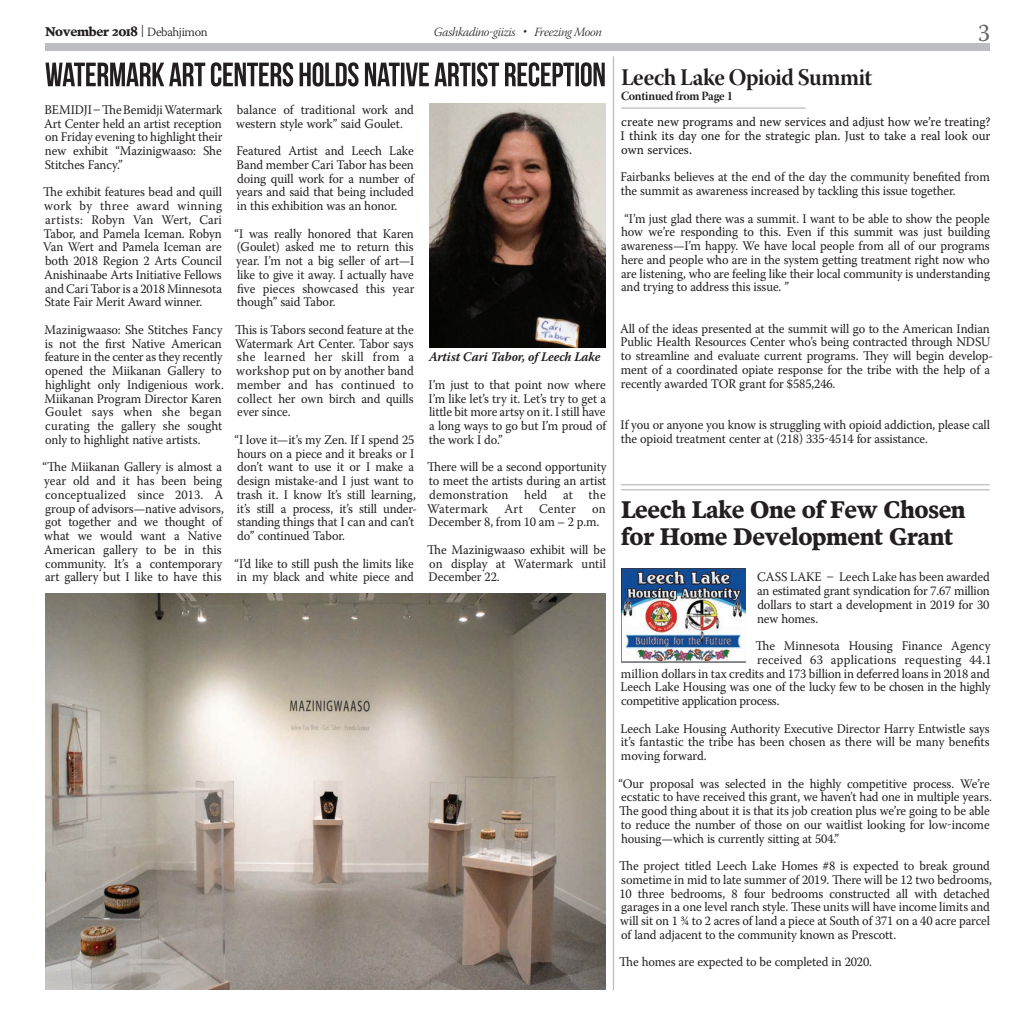
<style>
.page{position:relative;width:1035px;height:1035px;background:#fff}
.page>*{position:absolute;margin:0;border:0;box-sizing:border-box;transform-origin:0 0}
.t1{font:25px "Warnock Pro";color:#636366;scale:.95 1}
.t2{font:700 23.75px/27.1px "Poynter Text";letter-spacing:-.015em;color:#231f20;scale:.95 1}
.t3{font:23.75px "Warnock Pro Bold Subh";letter-spacing:-.02em;color:#231f20;scale:.95 1}
.t4{font:13.12px/13.8px "Warnock Pro";letter-spacing:-.01em;color:#231f20;text-align:justify;scale:.95 1}
.t5{font:13.12px/13.8px "Warnock Pro Capt";letter-spacing:-.01em;color:#231f20;text-align:justify;scale:.95 1}
.t6{font:13.12px "Warnock Pro";letter-spacing:.02em;color:#231f20;scale:.95 1}
.t7{font:italic 700 13.12px "Warnock Pro";letter-spacing:-.01em;color:#231f20;scale:.95 1}
.t8{font:12.5px "Warnock Pro Light It Subh";letter-spacing:-.025em;color:#231f20}
.t9{font:700 12.5px "Poynter Text";letter-spacing:-.025em;color:#231f20}
.t10{font:12.5px "Warnock Pro Bold Subh";letter-spacing:-.02em;color:#231f20;scale:.95 1}
.s1{font-family:"Warnock Pro";font-weight:300}
</style>
<div class="page">
<div style="left:45px;top:43px;width:945px;height:8px;background:#bcbdc0"></div>
<svg style="left:45px;top:62px;width:560px;height:25px"></svg>
<img style="left:429px;top:104px;width:177px;height:243px">
<img style="left:45px;top:594px;width:561px;height:396px">
<hr style="left:613px;top:57px;width:1px;height:932px;background:#bcbdc0">
<hr style="left:622px;top:484px;width:367px;height:1px;background:#bcbdc0">
<hr style="left:622px;top:489px;width:367px;height:1px;background:#bcbdc0">
<hr style="left:622px;top:108px;width:183px;height:1px;background:#bcbdc0">
<img style="left:622px;top:569px;width:124px;height:92px">
<hr style="left:622px;top:661px;width:124px;height:1px;background:#808285">
<hr style="left:622px;top:662px;width:124px;height:1px;background:#808285">
<p class="t9" style="left:45px;top:26px;width:164px">November 2018 <span class="s1">| Debahjimon</span></p>
<h1 class="t1" style="left:978px;top:17px;width:14px">3</h1>
<p class="t8" style="left:434px;top:25px;width:170px">Gashkadino-giizis • Freezing Moon</p>
<p class="t4" style="left:44px;top:102px;width:189px">BEMIDJI – The Bemidji Watermark Art Center held an artist reception on Friday evening to highlight their new exhibit “Mazinigwaaso: She Stitches Fancy.”</p>
<p class="t4" style="left:43px;top:185px;width:190px">The exhibit features bead and quill work by three award winning artists: Robyn Van Wert, Cari Tabor, and Pamela Iceman. Robyn Van Wert and Pamela Iceman are both 2018 Region 2 Arts Council Anishinaabe Arts Initiative Fellows and Cari Tabor is a 2018 Minnesota State Fair Merit Award winner.</p>
<p class="t4" style="left:45px;top:322px;width:190px;text-align:left">Mazinigwaaso: She Stitches Fancy is not the first Native American feature in the center as they recently opened the Miikanan Gallery to highlight only Indigenious work.<br>Miikanan Program Director Karen<br>Goulet says when she began curating the gallery she sought only to highlight native artists.</p>
<p class="t4" style="left:43px;top:460px;width:193px;text-align:left">“The Miikanan Gallery is almost a year old and it has been being conceptualized since 2013. A group of advisors—native advisors, got together and we thought of what we would want a Native<br>American gallery to be in this community. It’s a contemporary art gallery but I like to have this</p>
<p class="t4" style="left:236px;top:102px;width:188px">balance of traditional work and western style work” said Goulet.</p>
<p class="t4" style="left:236px;top:144px;width:189px">Featured Artist and Leech Lake Band member Cari Tabor has been doing quill work for a number of years and said that being included in this exhibition was an honor.</p>
<p class="t4" style="left:235px;top:226px;width:191px">“I was really honored that Karen (Goulet) asked me to return this year. I’m not a big seller of art—I like to give it away. I actually have five pieces showcased this year though” said Tabor.</p>
<p class="t4" style="left:235px;top:323px;width:190px">This is Tabors second feature at the Watermark Art Center. Tabor says she learned her skill from a workshop put on by another band member and has continued to collect her own birch and quills ever since.</p>
<p class="t4" style="left:235px;top:433px;width:194px;text-align:left">“I love it—it’s my Zen. If I spend 25 hours on a piece and it breaks or I don’t want to use it or I make a design mistake-and I just want to trash it. I know It’s still learning, it’s still a process, it’s still under&shy;standing things that I can and can’t do” continued Tabor.</p>
<p class="t4" style="left:235px;top:556px;width:190px">“I’d like to still push the limits like in my black and white piece and</p>
<p class="t7" style="left:429px;top:349px;width:182px">Artist Cari Tabor, of Leech Lake</p>
<p class="t4" style="left:429px;top:377px;width:188px">I’m just to that point now where I’m like let’s try it. Let’s try to get a little bit more artsy on it. I still have a long ways to go but I’m proud of the work I do.”</p>
<p class="t4" style="left:427px;top:460px;width:190px">There will be a second opportunity to meet the artists during an artist demonstration held at the Watermark Art Center on December 8, from 10 am – 2 p.m.</p>
<p class="t4" style="left:427px;top:542px;width:190px">The Mazinigwaaso exhibit will be on display at Watermark until December 22.</p>
<h2 class="t3" style="left:621px;top:63px;width:266px">Leech Lake Opioid Summit</h2>
<p class="t10" style="left:621px;top:88px;width:119px">Continued from Page 1</p>
<p class="t5" style="left:621px;top:115px;width:391px">create new programs and new services and adjust how we’re treating?<br>I think its day one for the strategic plan. Just to take a real look our own services.</p>
<p class="t4" style="left:621px;top:170px;width:390px">Fairbanks believes at the end of the day the community benefited from the summit as awareness increased by tackling this issue together.</p>
<p class="t4" style="left:621px;top:211px;width:390px">“I’m just glad there was a summit. I want to be able to show the people how we’re responding to this. Even if this summit was just building awareness—I’m happy. We have local people from all of our programs here and people who are in the system getting treatment right now who are listening, who are feeling like their local community is understanding and trying to address this issue. ”</p>
<p class="t4" style="left:620px;top:321px;width:394px;text-align:left">All of the ideas presented at the summit will go to the American Indian Public Health Resources Center who’s being contracted through NDSU to streamline and evaluate current programs. They will begin develop&shy;ment of a coordinated opiate response for the tribe with the help of a recently awarded TOR grant for $585,246.</p>
<p class="t4" style="left:621px;top:417px;width:390px">If you or anyone you know is struggling with opioid addiction, please call the opioid treatment center at (218) 335-4514 for assistance.</p>
<h2 class="t2" style="left:621px;top:498px;width:364px">Leech Lake One of Few Chosen for Home Development Grant</h2>
<p class="t4" style="left:757px;top:570px;width:247px">CASS LAKE – Leech Lake has been awarded an estimated grant syndication for 7.67 million dollars to start a development in 2019 for 30 new homes.</p>
<p class="t4" style="left:755px;top:639px;width:249px">The Minnesota Housing Finance Agency</p>
<p class="t6" style="left:757px;top:652px;width:249px">received 63 applications requesting 44.1</p>
<p class="t4" style="left:621px;top:666px;width:390px">million dollars in tax credits and 173 billion in deferred loans in 2018 and</p>
<p class="t4" style="left:621px;top:680px;width:391px">Leech Lake Housing was one of the lucky few to be chosen in the highly</p>
<p class="t4" style="left:621px;top:694px;width:168px">competitive application process.</p>
<p class="t4" style="left:621px;top:721px;width:390px">Leech Lake Housing Authority Executive Director Harry Entwistle says it’s fantastic the tribe has been chosen as there will be many benefits moving forward.</p>
<p class="t4" style="left:619px;top:776px;width:394px;text-align:left">“Our proposal was selected in the highly competitive process. We’re ecstatic to have received this grant, we haven't had one in multiple years.<br>The good thing about it is that its job creation plus we’re going to be able to reduce the number of those on our waitlist looking for low-income housing—which is currently sitting at 504.”</p>
<p class="t4" style="left:619px;top:859px;width:394px;text-align:left">The project titled Leech Lake Homes #8 is expected to break ground sometime in mid to late summer of 2019. There will be 12 two bedrooms, 10 three bedrooms, 8 four bedrooms constructed all with detached garages in a one level ranch style. These units will have income limits and will sit on 1 ¾ to 2 acres of land a piece at South of 371 on a 40 acre parcel of land adjacent to the community known as Prescott.</p>
<p class="t4" style="left:619px;top:955px;width:268px">The homes are expected to be completed in 2020.</p>
</div>
